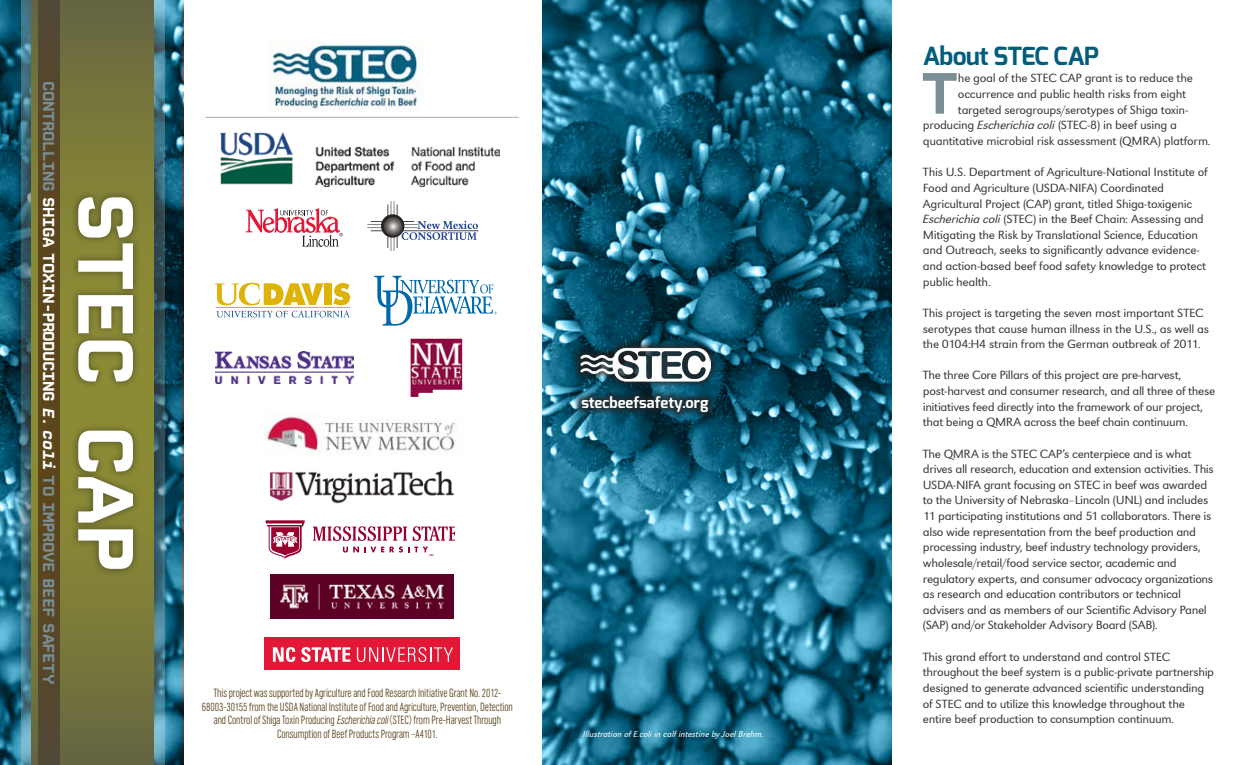
<style>
.page{position:relative;width:1238px;height:765px;background:#fff}
.page>*{position:absolute;margin:0;border:0;box-sizing:border-box;transform-origin:0 0}
.t1{font:700 80px "CP Mono v 07";letter-spacing:-.05em;color:#fff}
.t2{font:700 59.38px "CP Mono v 07";color:#7a8e95}
.t3{font:700 25px "Exo";letter-spacing:-.025em;color:#025d7d}
.t4{font:700 16.25px "CP Mono v 07";letter-spacing:-.035em;color:#7a8e95}
.t5{font:700 15px "Exo";letter-spacing:-.005em;color:#fff}
.t6{font:12.5px/13.8px "URW Grotesk T Lig Con";letter-spacing:-.005em;color:#5c461b;text-align:center}
.t7{font:12.38px/15.6px "URW Grotesk T Ligh Narr";letter-spacing:-.025em;color:#393939;scale:1.11 1}
.t8{font:9px "URW Grotesk T Ligh Extr Narr Obli";letter-spacing:-.005em;color:#fff;scale:1.11 1}
.s1{color:#fff}
.s2{font-style:italic;color:#fff}
.s3{font-style:italic}
.s4{font-family:"URW Grotesk T Ligh Narr Obli"}
</style>
<div class="page">
<svg style="left:0;top:0;width:183px;height:765px;background:#135a74"></svg>
<svg style="left:542px;top:0;width:350px;height:765px;background:#186782"></svg>
<div style="left:4px;top:0;width:176px;height:765px;background:#231f20;opacity:.43"></div>
<svg style="left:31px;top:0;width:123px;height:765px;background:#716c35"></svg>
<div style="left:70px;top:189px;width:71px;height:388px;background:#231f20;opacity:.5"></div>
<div style="left:572px;top:340px;width:146px;height:49px;background:#231f20;opacity:.75"></div>
<img style="left:579px;top:347px;width:132px;height:34px">
<div style="left:573px;top:388px;width:143px;height:32px;background:#231f20;opacity:.75"></div>
<img style="left:268px;top:41px;width:156px;height:71px">
<img style="left:215px;top:351px;width:138px;height:32px">
<div style="left:264px;top:638px;width:196px;height:32px;background:#e31837"></div>
<svg style="left:273px;top:647px;width:22px;height:15px"></svg>
<svg style="left:301px;top:647px;width:49px;height:15px"></svg>
<svg style="left:357px;top:647px;width:96px;height:15px"></svg>
<svg style="left:266px;top:520px;width:39px;height:39px"></svg>
<svg style="left:313px;top:526px;width:142px;height:30px"></svg>
<hr style="left:387px;top:204px;width:1px;height:44px;background:#231f20">
<hr style="left:397px;top:204px;width:1px;height:44px;background:#231f20">
<hr style="left:393px;top:201px;width:1px;height:50px;background:#636565">
<hr style="left:390px;top:201px;width:1px;height:50px;background:#636565">
<hr style="left:371px;top:230px;width:107px;height:1px;background:#231f20">
<hr style="left:371px;top:221px;width:43px;height:1px;background:#231f20">
<hr style="left:367px;top:224px;width:51px;height:1px;background:#636565">
<hr style="left:367px;top:227px;width:51px;height:1px;background:#636565">
<svg style="left:381px;top:214px;width:23px;height:24px"></svg>
<svg style="left:384px;top:218px;width:94px;height:22px"></svg>
<img style="left:270px;top:575px;width:183px;height:44px">
<svg style="left:214px;top:283px;width:136px;height:34px"></svg>
<svg style="left:374px;top:276px;width:122px;height:50px"></svg>
<img style="left:270px;top:471px;width:184px;height:33px">
<svg style="left:246px;top:208px;width:97px;height:39px"></svg>
<img style="left:265px;top:414px;width:191px;height:40px">
<hr style="left:205px;top:117px;width:313px;height:1px;background:#b5bdc1">
<img style="left:221px;top:133px;width:278px;height:53px">
<img style="left:410px;top:339px;width:52px;height:58px">
<h3 class="t4" style="left:58px;top:81px;width:605px;rotate:90deg">CONTROLLING <span class="s1">SHIGA TOXIN-PRODUCING</span> <span class="s2">E.coli</span> TO IMPROVE BEEF SAFETY</h3>
<h1 class="t1" style="left:152px;top:192px;width:384px;rotate:90deg">STEC CAP</h1>
<p class="t5" style="left:581px;top:393px;width:129px">stecbeefsafety.org</p>
<p class="t6" style="left:202px;top:686px;width:312px">This project was supported by Agriculture and Food Research Initiative Grant No. 2012- 68003-30155 from the USDA National Institute of Food and Agriculture, Prevention, Detection and Control of Shiga Toxin Producing <span class="s3">Escherichiacoli</span>(STEC) from Pre-Harvest Through Consumption of Beef Products Program –A4101.</p>
<p class="t8" style="left:583px;top:729px;width:165px">Illustration of E.coli in calf intestine by Joel Brehm.</p>
<h3 class="t3" style="left:922px;top:40px;width:178px">About STEC CAP</h3>
<h2 class="t2" style="left:920px;top:59px;width:40px">T</h2>
<p class="t7" style="left:958px;top:71px;width:213px">he goal of the STEC CAP grant is to reduce the</p>
<p class="t7" style="left:958px;top:86px;width:207px">occurrence and public health risks from eight</p>
<p class="t7" style="left:958px;top:102px;width:209px">targeted serogroups/serotypes of Shiga toxin-</p>
<p class="t7" style="left:923px;top:117px;width:230px">producing <span class="s4">Escherichia coli</span> (STEC-8) in beef using a</p>
<p class="t7" style="left:923px;top:133px;width:261px">quantitative microbial risk assessment (QMRA) platform.</p>
<p class="t7" style="left:923px;top:164px;width:258px">This U.S. Department of Agriculture-National Institute of Food and Agriculture (USDA-NIFA) Coordinated Agricultural Project (CAP) grant, titled Shiga-toxigenic <span class="s4">Escherichia coli</span> (STEC) in the Beef Chain: Assessing and Mitigating the Risk by Translational Science, Education and Outreach, seeks to significantly advance evidence&shy;and action-based beef food safety knowledge to protect public health.</p>
<p class="t7" style="left:923px;top:305px;width:259px">This project is targeting the seven most important STEC serotypes that cause human illness in the U.S., as well as the 0104:H4 strain from the German outbreak of 2011.</p>
<p class="t7" style="left:923px;top:367px;width:265px">The three Core Pillars of this project are pre-harvest, post-harvest and consumer research, and all three of these initiatives feed directly into the framework of our project, that being a QMRA across the beef chain continuum.</p>
<p class="t7" style="left:923px;top:446px;width:264px">The QMRA is the STEC CAP’s centerpiece and is what drives all research, education and extension activities. This USDA-NIFA grant focusing on STEC in beef was awarded to the University of Nebraska–Lincoln (UNL) and includes 11 participating institutions and 51 collaborators. There is also wide representation from the beef production and processing industry, beef industry technology providers, wholesale/retail/food service sector, academic and regulatory experts, and consumer advocacy organizations as research and education contributors or technical advisers and as members of our Scientific Advisory Panel (SAP) and/or Stakeholder Advisory Board (SAB).</p>
<p class="t7" style="left:923px;top:649px;width:264px">This grand effort to understand and control STEC throughout the beef system is a public-private partnership designed to generate advanced scientific understanding of STEC and to utilize this knowledge throughout the entire beef production to consumption continuum.</p>
</div>
